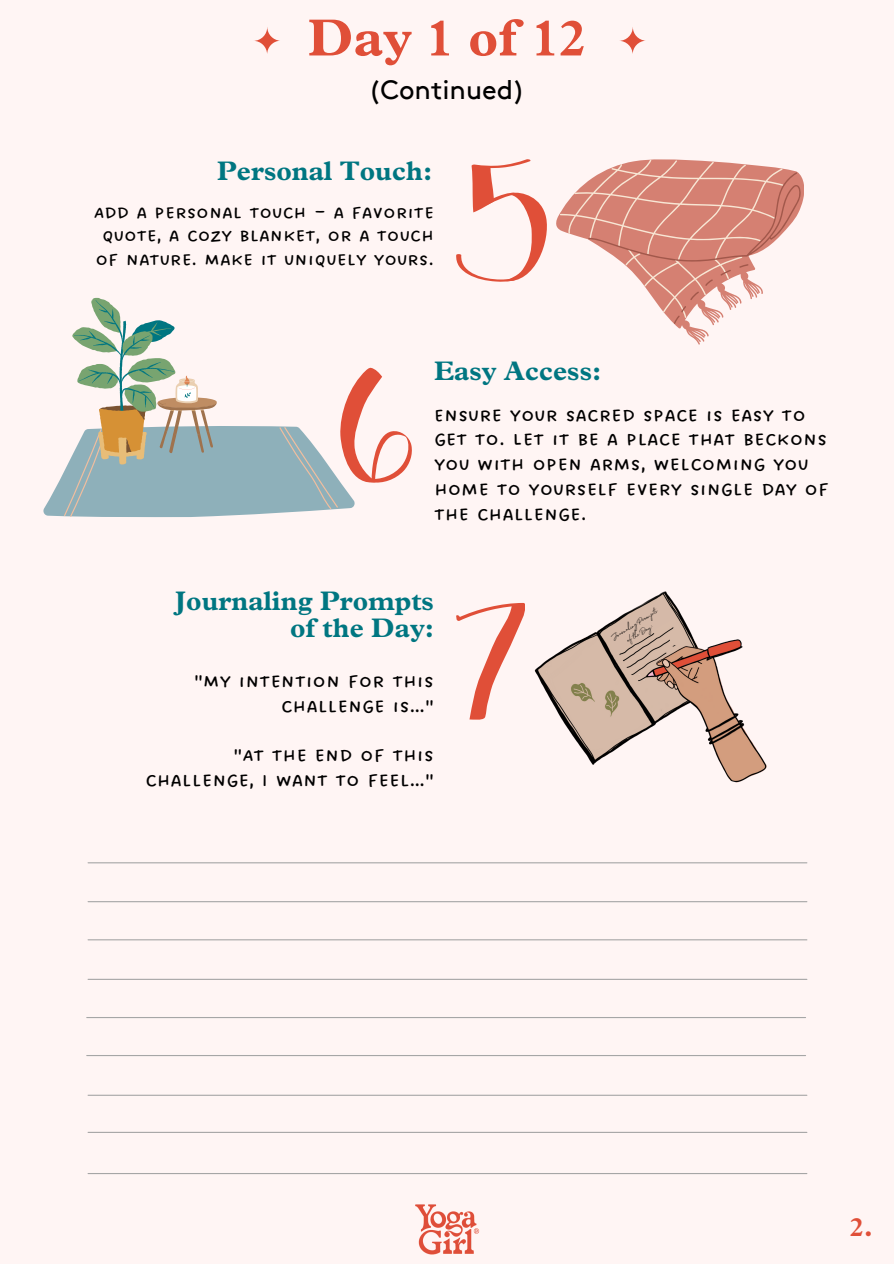
<style>
.page{position:relative;width:894px;height:1264px;background:#fff}
.page>*{position:absolute;margin:0;border:0;box-sizing:border-box;transform-origin:0 0}
.t1{font:700 52.5px "Plantin Std";color:#e04f38}
.t2{font:700 27px/27px "Plantin Std";color:#007681;text-align:right}
.t3{font:27px "Brown TT";color:#000}
.t4{font:700 27px "Plantin Std";color:#e04f38}
.t5{font:25.5px/24.8px "DO All Caps Regular";color:#000;text-align:right}
.t6{font:24px/23.7px "DO All Caps Regular";color:#000;text-align:justify}
.t7{font:8.85px "White Oleander";color:#000}
</style>
<div class="page">
<div style="left:0;top:0;width:893px;height:1263px;background:#fff5f4"></div>
<svg style="left:456px;top:159px;width:91px;height:123px"></svg>
<svg style="left:456px;top:603px;width:68px;height:117px"></svg>
<svg style="left:556px;top:175px;width:247px;height:169px"></svg>
<svg style="left:559px;top:159px;width:241px;height:165px"></svg>
<svg style="left:43px;top:298px;width:369px;height:219px"></svg>
<img style="left:534px;top:591px;width:233px;height:192px">
<svg style="left:603px;top:597px;width:72px;height:56px"></svg>
<hr style="left:88px;top:862px;width:718px;height:1px;background:#a6a6a6">
<hr style="left:88px;top:939px;width:718px;height:1px;background:#a6a6a6">
<hr style="left:88px;top:1094px;width:718px;height:1px;background:#a6a6a6">
<hr style="left:87px;top:1016px;width:718px;height:2px;background:#a6a6a6">
<hr style="left:88px;top:1172px;width:718px;height:2px;background:#a6a6a6">
<hr style="left:88px;top:901px;width:718px;height:1px;background:#a6a6a6">
<hr style="left:88px;top:978px;width:718px;height:1px;background:#a6a6a6">
<hr style="left:87px;top:1054px;width:718px;height:2px;background:#a6a6a6">
<hr style="left:88px;top:1131px;width:718px;height:1px;background:#a6a6a6">
<img style="left:349px;top:1174px;width:196px;height:81px">
<svg style="left:254px;top:27px;width:26px;height:27px"></svg>
<svg style="left:619px;top:27px;width:26px;height:27px"></svg>
<h2 class="t1" style="left:307px;top:19px;width:280px">Day 1 of 12</h2>
<p class="t3" style="left:368px;top:79px;width:158px">(Continued)</p>
<p class="t2" style="left:217px;top:161px;width:217px">Personal Touch:</p>
<h3 class="t6" style="left:94px;top:200px;width:342px">Add a personal touch – a favorite quote, a cozy blanket, or a touch of nature. Make it uniquely yours.</h3>
<p class="t2" style="left:434px;top:361px;width:169px">Easy Access:</p>
<p class="t5" style="left:434px;top:402px;width:396px;text-align:left">Ensure your sacred space is easy to get to. Let it be a place that beckons you with open arms, welcoming you home to yourself every single day of the challenge.</p>
<h2 class="t2" style="left:175px;top:591px;width:260px">Journaling Prompts of the Day:</h2>
<h4 class="t5" style="left:194px;top:668px;width:241px">"My intention for this challenge is…"</h4>
<p class="t5" style="left:145px;top:742px;width:290px">"At the end of this challenge, I want to feel…"</p>
<p class="t7" style="left:608px;top:632px;width:54px;rotate:-32deg">Journaling Prompts</p>
<p class="t7" style="left:623px;top:635px;width:32px;rotate:-32deg">of the Day:</p>
<p class="t4" style="left:849px;top:1216px;width:25px">2.</p>
</div>
